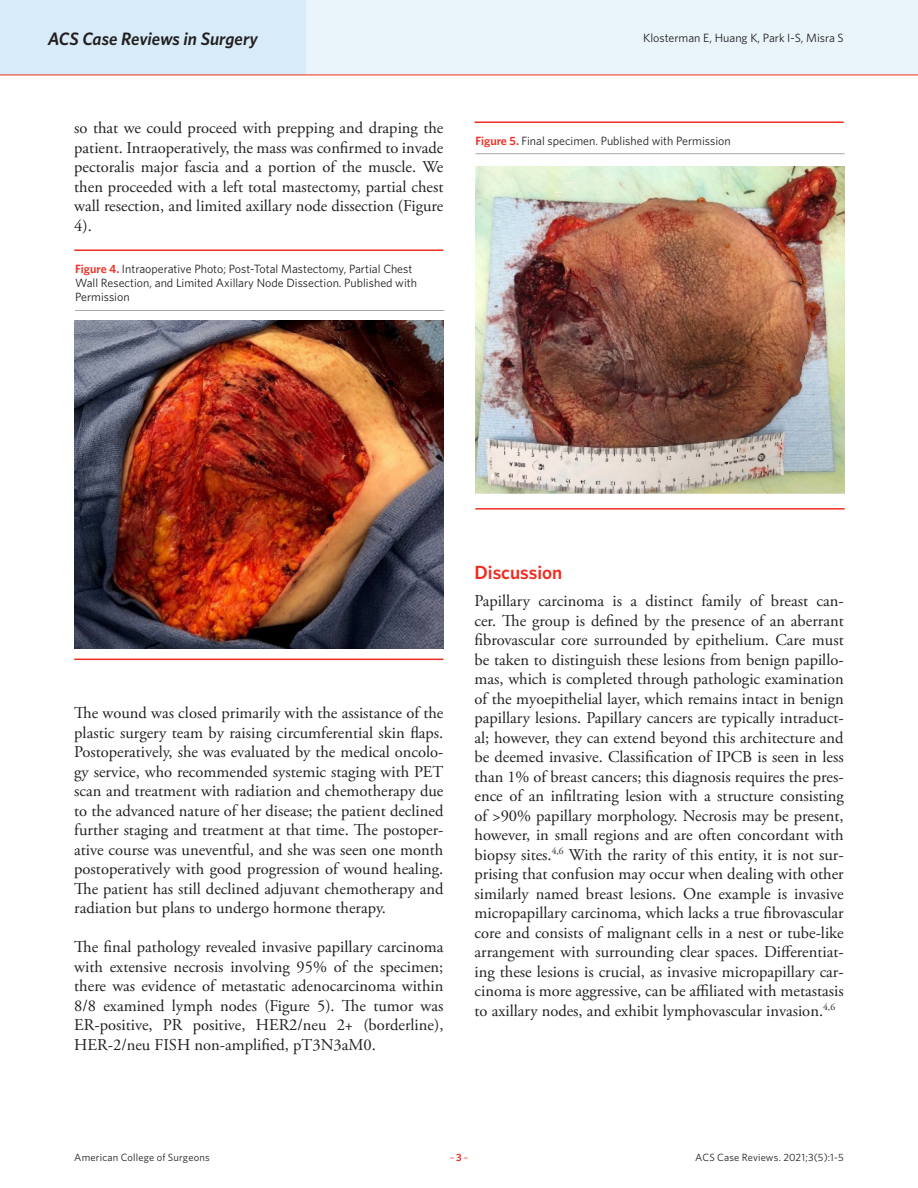
<style>
.page{position:relative;width:918px;height:1188px;background:#fff}
.page>*{position:absolute;margin:0;border:0;box-sizing:border-box;transform-origin:0 0}
.Article_Subhead{font:600 19.2px "Whitney";letter-spacing:-.005em;color:#ee2e22}
.t1{font:italic 600 18px "Whitney";letter-spacing:-.005em;color:#231f20}
.Article_Body_no_inde{font:16.5px/19.5px "Adobe Garamond Pro";color:#231f20;text-align:justify}
.Caption_New{font:12px/14.4px "Whitney";color:#231f20}
.t2{font:10.5px "Whitney";letter-spacing:.015em;color:#231f20}
.t3{font:10.5px "Whitney";color:#ee2e22}
.s1{font-weight:600;color:#ee2e22}
.s2{font-weight:600}
</style>
<div class="page">
<div style="left:0;top:0;width:918px;height:75px;background:#eaf5fb"></div>
<div style="left:0;top:0;width:306px;height:75px;background:#d7ebf8"></div>
<hr style="left:0;top:75px;width:918px;height:1px;background:#ee2e22">
<hr style="left:75px;top:310px;width:369px;height:1px;background:#a9a8aa">
<hr style="left:475px;top:153px;width:370px;height:1px;background:#a9a8aa">
<img style="left:74px;top:320px;width:369px;height:328px">
<img style="left:475px;top:167px;width:370px;height:327px">
<hr style="left:74px;top:249px;width:369px;height:2px;background:#ee2e22">
<hr style="left:475px;top:121px;width:369px;height:2px;background:#ee2e22">
<hr style="left:74px;top:659px;width:369px;height:1px;background:#ee2e22">
<hr style="left:475px;top:508px;width:370px;height:2px;background:#ee2e22">
<p class="t1" style="left:48px;top:26px;width:212px">ACS Case Reviews in Surgery</p>
<p class="Caption_New" style="left:643px;top:31px;width:202px">Klosterman E, Huang K, Park I-S, Misra S</p>
<p class="Article_Body_no_inde" style="left:74px;top:119px;width:371px">so that we could proceed with prepping and draping the patient. Intraoperatively, the mass was confirmed to invade pectoralis major fascia and a portion of the muscle. We then proceeded with a left total mastectomy, partial chest wall resection, and limited axillary node dissection (Figure 4).</p>
<p class="Caption_New" style="left:75px;top:261px;width:343px"><span class="s1">Figure 4.</span> Intraoperative Photo; Post-Total Mastectomy, Partial Chest<br>Wall Resection, and Limited Axillary Node Dissection. Published with<br>Permission</p>
<p class="Caption_New" style="left:475px;top:133px;width:257px"><span class="s1">Figure 5.</span> Final specimen. Published with Permission</p>
<p class="Article_Body_no_inde" style="left:74px;top:704px;width:371px">The wound was closed primarily with the assistance of the plastic surgery team by raising circumferential skin flaps.<br>Postoperatively, she was evaluated by the medical oncolo&shy;gy service, who recommended systemic staging with PET scan and treatment with radiation and chemotherapy due to the advanced nature of her disease; the patient declined further staging and treatment at that time. The postoper&shy;ative course was uneventful, and she was seen one month postoperatively with good progression of wound healing.<br>The patient has still declined adjuvant chemotherapy and radiation but plans to undergo hormone therapy.</p>
<p class="Article_Body_no_inde" style="left:74px;top:938px;width:371px">The final pathology revealed invasive papillary carcinoma with extensive necrosis involving 95% of the specimen; there was evidence of metastatic adenocarcinoma within 8/8 examined lymph nodes (Figure 5). The tumor was ER-positive, PR positive, HER2/neu 2+ (borderline), HER-2/neu FISH non-amplified, pT3N3aM0.</p>
<p class="Article_Subhead" style="left:475px;top:560px;width:89px">Discussion</p>
<p class="Article_Body_no_inde" style="left:475px;top:592px;width:371px">Papillary carcinoma is a distinct family of breast can&shy;cer. The group is defined by the presence of an aberrant fibrovascular core surrounded by epithelium. Care must be taken to distinguish these lesions from benign papillo&shy;mas, which is completed through pathologic examination of the myoepithelial layer, which remains intact in benign papillary lesions. Papillary cancers are typically intraduct&shy;al; however, they can extend beyond this architecture and be deemed invasive. Classification of IPCB is seen in less than 1% of breast cancers; this diagnosis requires the pres&shy;ence of an infiltrating lesion with a structure consisting of &gt;90% papillary morphology. Necrosis may be present, however, in small regions and are often concordant with biopsy sites.<sup>4,6</sup> With the rarity of this entity, it is not sur&shy;prising that confusion may occur when dealing with other similarly named breast lesions. One example is invasive micropapillary carcinoma, which lacks a true fibrovascular core and consists of malignant cells in a nest or tube-like arrangement with surrounding clear spaces. Differentiat&shy;ing these lesions is crucial, as invasive micropapillary car&shy;cinoma is more aggressive, can be affiliated with metastasis to axillary nodes, and exhibit lymphovascular invasion.<sup>4,6</sup></p>
<p class="t2" style="left:74px;top:1150px;width:137px">American College of Surgeons</p>
<p class="t3" style="left:450px;top:1150px;width:20px">–<span class="s2">3</span>–</p>
<p class="t2" style="left:695px;top:1150px;width:150px">ACS Case Reviews. 2021;3(5):1-5</p>
</div>
